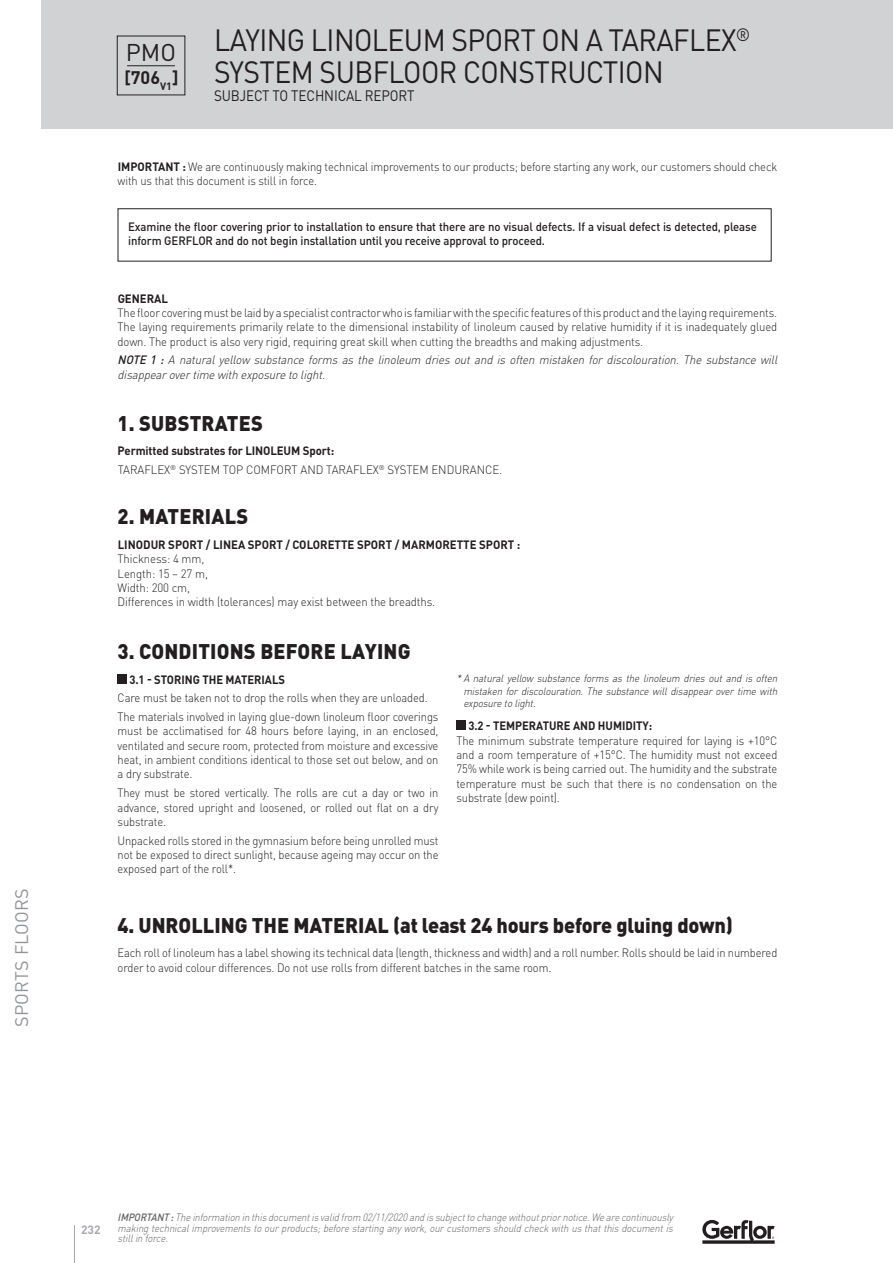
<style>
.page{position:relative;width:893px;height:1263px;background:#fff}
.page>*{position:absolute;margin:0;border:0;box-sizing:border-box;transform-origin:0 0}
.t1{font:30.45px/32.2px "DIN Pro";letter-spacing:-.02em;color:#231f20;scale:.93 1}
.t2{font:24px "DIN Pro";color:#231f20}
.t3{font:900 21px "DIN Pro";color:#231f20;scale:.95 1}
.t4{font:18px "DIN Pro";letter-spacing:.01em;color:#939598}
.t5{font:700 18px "DIN Pro";color:#231f20}
.t6{font:15px "DIN Pro";letter-spacing:-.01em;color:#231f20;scale:.9 1}
.t7{font:300 12px/14.4px "DIN Pro";letter-spacing:-.01em;color:#231f20;text-align:justify;scale:.93 1}
.t8{font:300 12px/14.4px "DIN Pro";letter-spacing:-.01em;color:#231f20;text-align:justify;scale:.94 1}
.t9{font:300 12px/14.4px "DIN Pro";letter-spacing:-.01em;color:#231f20;scale:.95 1}
.t10{font:500 12px/14.4px "DIN Pro";letter-spacing:-.01em;color:#231f20;scale:.95 1}
.t11{font:italic 300 12px/14.4px "DIN Pro";color:#231f20;scale:.95 1}
.t12{font:700 12px "DIN Pro";color:#231f20;scale:.95 1}
.t13{font:700 12px "DIN Pro";color:#231f20;scale:.93 1}
.t14{font:700 12px "DIN Pro";color:#a8a9ad}
.t15{font:italic 300 10.5px/10.5px "DIN Pro";color:#636366;text-align:justify;scale:.91 1}
.t16{font:italic 300 10.5px/12.6px "DIN Pro";color:#231f20;text-align:justify;scale:.93 1}
.s1{font-size:17.25px}
.s2{font-weight:700}
.s3{font-weight:500}
</style>
<div class="page">
<hr style="left:74px;top:1225px;width:1px;height:38px;background:#a8a9ad">
<div style="left:42px;top:0;width:851px;height:129px;background:#d1d2d4"></div>
<hr style="left:127px;top:65px;width:48px;height:1px;background:#231f20">
<div style="left:118px;top:674px;width:9px;height:9px;background:#231f20"></div>
<div style="left:456px;top:720px;width:10px;height:10px;background:#231f20"></div>
<div style="left:118px;top:208px;width:653px;height:53px;border:1px solid #231f20"></div>
<svg style="left:702px;top:1220px;width:73px;height:24px"></svg>
<h3 class="t4" style="left:10px;top:1027px;width:140px;rotate:-90deg">SPORTS FLOORS</h3>
<h2 class="t2" style="left:126px;top:36px;width:52px">PMO</h2>
<h3 class="t5" style="left:125px;top:66px;width:55px"><span class="s1">[</span>706<sub>V1</sub><span class="s1">]</span></h3>
<h1 class="t1" style="left:214px;top:23px;width:578px">LAYING LINOLEUM SPORT ON A TARAFLEX<sup>®<br></sup>SYSTEM SUBFLOOR CONSTRUCTION</h1>
<p class="t6" style="left:214px;top:86px;width:224px">SUBJECT TO TECHNICAL REPORT</p>
<p class="t7" style="left:118px;top:159px;width:711px"><span class="s2">IMPORTANT :</span> We are continuously making technical improvements to our products; before starting any work, our customers should check with us that this document is still in force.</p>
<p class="t10" style="left:128px;top:219px;width:663px">Examine the floor covering prior to installation to ensure that there are no visual defects. If a visual defect is detected, please inform GERFLOR and do not begin installation until you receive approval to proceed.</p>
<p class="t12" style="left:118px;top:290px;width:55px">GENERAL</p>
<p class="t8" style="left:118px;top:305px;width:703px">The floor covering must be laid by a specialist contractor who is familiar with the specific features of this product and the laying requirements.<br>The laying requirements primarily relate to the dimensional instability of linoleum caused by relative humidity if it is inadequately glued down. The product is also very rigid, requiring great skill when cutting the breadths and making adjustments.</p>
<p class="t11" style="left:118px;top:352px;width:699px"><span class="s3">NOTE 1 :</span> A natural yellow substance forms as the linoleum dries out and is often mistaken for discolouration. The substance will disappearovertimewithexposuretolight.</p>
<h3 class="t3" style="left:118px;top:409px;width:154px">1. SUBSTRATES</h3>
<p class="t9" style="left:118px;top:441px;width:406px;line-height:18.6px"><span class="s2">Permitted substrates for LINOLEUM Sport:<br></span>TARAFLEX<sup>®</sup> SYSTEM TOP COMFORT AND TARAFLEX<sup>®</sup> SYSTEM ENDURANCE.</p>
<h3 class="t3" style="left:118px;top:502px;width:139px">2. MATERIALS</h3>
<p class="t12" style="left:118px;top:536px;width:425px">LINODUR SPORT / LINEA SPORT / COLORETTE SPORT / MARMORETTE SPORT :</p>
<p class="t9" style="left:118px;top:551px;width:336px">Thickness: 4 mm,<br>Length: 15 – 27 m,<br>Width: 200 cm,<br>Differences in width (tolerances) may exist between the breadths.</p>
<h3 class="t3" style="left:118px;top:637px;width:310px">3. CONDITIONS BEFORE LAYING</h3>
<p class="t13" style="left:130px;top:671px;width:169px">3.1 - STORING THE MATERIALS</p>
<p class="t7" style="left:118px;top:688px;width:346px;line-height:18.6px">Care must be taken not to drop the rolls when they are unloaded.<br>The materials involved in laying glue-down linoleum floor coverings</p>
<p class="t7" style="left:118px;top:723px;width:347px">must be acclimatised for 48 hours before laying, in an enclosed, ventilated and secure room, protected from moisture and excessive heat, in ambient conditions identical to those set out below, and on a dry substrate.</p>
<p class="t7" style="left:118px;top:785px;width:346px">They must be stored vertically. The rolls are cut a day or two in advance, stored upright and loosened, or rolled out flat on a dry substrate.</p>
<p class="t7" style="left:118px;top:832px;width:347px">Unpacked rolls stored in the gymnasium before being unrolled must not be exposed to direct sunlight, because ageing may occur on the exposed part of the roll*.</p>
<p class="t16" style="left:463px;top:671px;width:342px;text-indent:-7px">*A natural yellow substance forms as the linoleum dries out and is often mistaken for discolouration. The substance will disappear over time with exposuretolight.</p>
<p class="t13" style="left:468px;top:718px;width:199px">3.2 - TEMPERATURE AND HUMIDITY:</p>
<p class="t7" style="left:456px;top:732px;width:346px">The minimum substrate temperature required for laying is +10°C and a room temperature of +15°C. The humidity must not exceed 75% while work is being carried out. The humidity and the substrate temperature must be such that there is no condensation on the substrate (dew point).</p>
<h3 class="t3" style="left:118px;top:911px;width:649px">4. UNROLLING THE MATERIAL (at least 24 hours before gluing down)</h3>
<p class="t7" style="left:118px;top:945px;width:711px">Each roll of linoleum has a label showing its technical data (length, thickness and width) and a roll number. Rolls should be laid in numbered order to avoid colour differences. Do not use rolls from different batches in the same room.</p>
<p class="t14" style="left:81px;top:1222px;width:21px">232</p>
<p class="t15" style="left:118px;top:1211px;width:615px"><span class="s3">IMPORTANT:</span> Theinformationinthisdocumentisvalidfrom 02/11/2020andissubjecttochangewithoutpriornotice.Wearecontinuously makingtechnicalimprovementstoourproducts;beforestartinganywork,ourcustomersshouldcheckwithusthatthisdocumentis stillinforce.</p>
</div>
